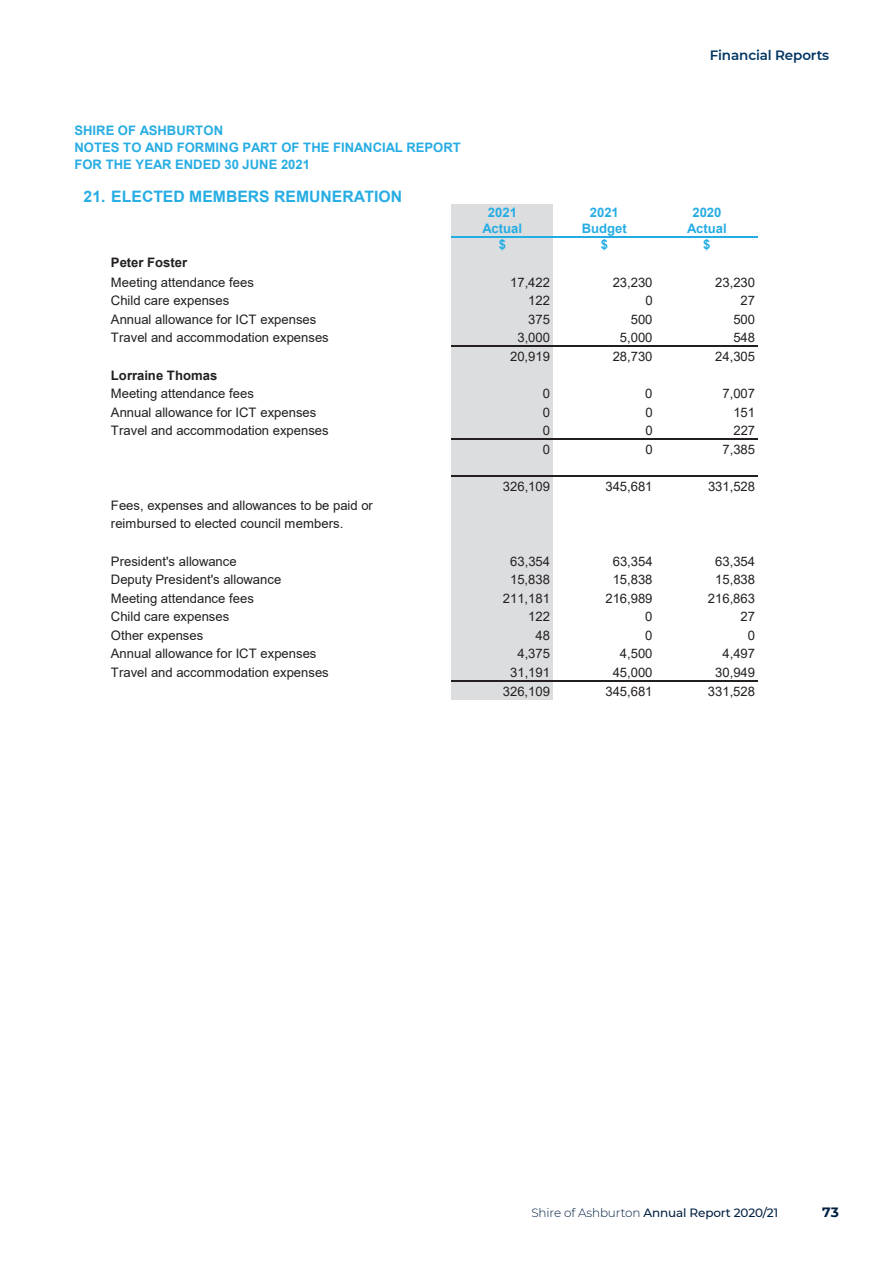
<style>
.page{position:relative;width:893px;height:1263px;background:#fff}
.page>*{position:absolute;margin:0;border:0;box-sizing:border-box;transform-origin:0 0}
.t1{font:700 15.75px "Arial";color:#27ade3}
.t2{font:600 13.5px "Montserrat";letter-spacing:-.01em;color:#003562}
.t3{font:700 13.5px "Montserrat";color:#002042}
.t4{font:13.05px/18.6px "Arial";color:#231f20}
.t5{font:700 13.05px/16.8px "Arial";color:#27ade3}
.t6{font:700 13.05px "Arial";color:#24ade3}
.t7{font:500 12px "Montserrat";letter-spacing:-.01em;color:#002042}
.s1{font-weight:700}
.s2{font-weight:300}
</style>
<div class="page">
<div style="left:451px;top:205px;width:102px;height:48px;background:#dcdddf"></div>
<hr style="left:451px;top:236px;width:307px;height:2px;background:#24ade3">
<div style="left:451px;top:254px;width:102px;height:18px;background:#dcdddf"></div>
<div style="left:451px;top:272px;width:102px;height:74px;background:#dcdddf"></div>
<div style="left:451px;top:346px;width:102px;height:37px;background:#dcdddf"></div>
<div style="left:451px;top:383px;width:102px;height:56px;background:#dcdddf"></div>
<div style="left:451px;top:439px;width:102px;height:260px;background:#dcdddf"></div>
<hr style="left:451px;top:345px;width:307px;height:2px;background:#231f20">
<hr style="left:451px;top:438px;width:307px;height:2px;background:#231f20">
<hr style="left:451px;top:476px;width:307px;height:1px;background:#231f20">
<hr style="left:451px;top:680px;width:307px;height:1px;background:#231f20">
<h2 class="t2" style="left:710px;top:45px;width:121px">Financial Reports</h2>
<p class="t5" style="left:74px;top:122px;width:388px">SHIRE OF ASHBURTON<br>NOTES TO AND FORMING PART OF THE FINANCIAL REPORT<br>FOR THE YEAR ENDED 30 JUNE 2021</p>
<p class="t1" style="left:84px;top:185px;width:320px">21. ELECTED MEMBERS REMUNERATION</p>
<p class="t4" style="left:111px;top:253px;width:144px;line-height:19.5px"><span class="s1">Peter Foster<br></span>Meeting attendance fees</p>
<p class="t6" style="left:488px;top:203px;width:30px">2021</p>
<p class="t5" style="left:590px;top:204px;width:30px">2021</p>
<p class="t5" style="left:692px;top:204px;width:30px">2020</p>
<p class="t6" style="left:483px;top:219px;width:41px">Actual</p>
<p class="t5" style="left:582px;top:220px;width:47px">Budget</p>
<p class="t5" style="left:687px;top:220px;width:41px">Actual</p>
<p class="t6" style="left:499px;top:236px;width:9px">$</p>
<p class="t5" style="left:601px;top:237px;width:9px">$</p>
<p class="t5" style="left:703px;top:237px;width:9px">$</p>
<p class="t4" style="left:510px;top:273px;width:41px">17,422</p>
<p class="t4" style="left:613px;top:273px;width:41px">23,230</p>
<p class="t4" style="left:715px;top:273px;width:41px">23,230</p>
<p class="t4" style="left:111px;top:291px;width:120px">Child care expenses</p>
<p class="t4" style="left:528px;top:291px;width:23px">122</p>
<p class="t4" style="left:645px;top:291px;width:9px">0</p>
<p class="t4" style="left:741px;top:291px;width:16px">27</p>
<p class="t4" style="left:111px;top:310px;width:207px">Annual allowance for ICT expenses</p>
<p class="t4" style="left:528px;top:310px;width:23px">375</p>
<p class="t4" style="left:631px;top:310px;width:23px">500</p>
<p class="t4" style="left:733px;top:310px;width:23px">500</p>
<p class="t4" style="left:111px;top:328px;width:219px">Travel and accommodation expenses</p>
<p class="t4" style="left:517px;top:328px;width:34px">3,000</p>
<p class="t4" style="left:620px;top:328px;width:34px">5,000</p>
<p class="t4" style="left:733px;top:328px;width:23px">548</p>
<p class="t4" style="left:510px;top:347px;width:41px">20,919</p>
<p class="t4" style="left:613px;top:347px;width:41px">28,730</p>
<p class="t4" style="left:715px;top:347px;width:41px">24,305</p>
<p class="t4" style="left:111px;top:366px;width:144px"><span class="s1">Lorraine Thomas<br></span>Meeting attendance fees</p>
<p class="t4" style="left:543px;top:384px;width:9px">0</p>
<p class="t4" style="left:645px;top:384px;width:9px">0</p>
<p class="t4" style="left:722px;top:384px;width:34px">7,007</p>
<p class="t4" style="left:111px;top:403px;width:207px">Annual allowance for ICT expenses</p>
<p class="t4" style="left:543px;top:403px;width:9px">0</p>
<p class="t4" style="left:645px;top:403px;width:9px">0</p>
<p class="t4" style="left:733px;top:403px;width:23px">151</p>
<p class="t4" style="left:111px;top:421px;width:219px">Travel and accommodation expenses</p>
<p class="t4" style="left:543px;top:421px;width:9px">0</p>
<p class="t4" style="left:645px;top:421px;width:9px">0</p>
<p class="t4" style="left:733px;top:421px;width:23px">227</p>
<p class="t4" style="left:543px;top:440px;width:9px">0</p>
<p class="t4" style="left:645px;top:440px;width:9px">0</p>
<p class="t4" style="left:722px;top:440px;width:34px">7,385</p>
<p class="t4" style="left:503px;top:477px;width:49px">326,109</p>
<p class="t4" style="left:605px;top:477px;width:49px">345,681</p>
<p class="t4" style="left:708px;top:477px;width:49px">331,528</p>
<p class="t4" style="left:111px;top:496px;width:263px">Fees, expenses and allowances to be paid or reimbursed to elected council members.</p>
<p class="t4" style="left:111px;top:551px;width:127px">President's allowance</p>
<p class="t4" style="left:510px;top:551px;width:41px">63,354</p>
<p class="t4" style="left:613px;top:551px;width:41px">63,354</p>
<p class="t4" style="left:715px;top:551px;width:41px">63,354</p>
<p class="t4" style="left:111px;top:570px;width:172px">Deputy President's allowance</p>
<p class="t4" style="left:510px;top:570px;width:41px">15,838</p>
<p class="t4" style="left:613px;top:570px;width:41px">15,838</p>
<p class="t4" style="left:715px;top:570px;width:41px">15,838</p>
<p class="t4" style="left:111px;top:589px;width:144px">Meeting attendance fees</p>
<p class="t4" style="left:503px;top:589px;width:49px">211,181</p>
<p class="t4" style="left:605px;top:589px;width:49px">216,989</p>
<p class="t4" style="left:708px;top:589px;width:49px">216,863</p>
<p class="t4" style="left:111px;top:607px;width:120px">Child care expenses</p>
<p class="t4" style="left:528px;top:607px;width:23px">122</p>
<p class="t4" style="left:645px;top:607px;width:9px">0</p>
<p class="t4" style="left:741px;top:607px;width:16px">27</p>
<p class="t4" style="left:111px;top:626px;width:94px">Other expenses</p>
<p class="t4" style="left:535px;top:626px;width:16px">48</p>
<p class="t4" style="left:645px;top:626px;width:9px">0</p>
<p class="t4" style="left:748px;top:626px;width:9px">0</p>
<p class="t4" style="left:111px;top:644px;width:207px">Annual allowance for ICT expenses</p>
<p class="t4" style="left:517px;top:644px;width:34px">4,375</p>
<p class="t4" style="left:620px;top:644px;width:34px">4,500</p>
<p class="t4" style="left:722px;top:644px;width:34px">4,497</p>
<p class="t4" style="left:111px;top:663px;width:219px">Travel and accommodation expenses</p>
<p class="t4" style="left:510px;top:663px;width:41px">31,191</p>
<p class="t4" style="left:613px;top:663px;width:41px">45,000</p>
<p class="t4" style="left:715px;top:663px;width:41px">30,949</p>
<p class="t4" style="left:503px;top:682px;width:49px">326,109</p>
<p class="t4" style="left:605px;top:682px;width:49px">345,681</p>
<p class="t4" style="left:708px;top:682px;width:49px">331,528</p>
<p class="t7" style="left:531px;top:1204px;width:248px"><span class="s2">Shire of Ashburton</span> Annual Report 2020/21</p>
<p class="t3" style="left:822px;top:1203px;width:18px">73</p>
</div>
